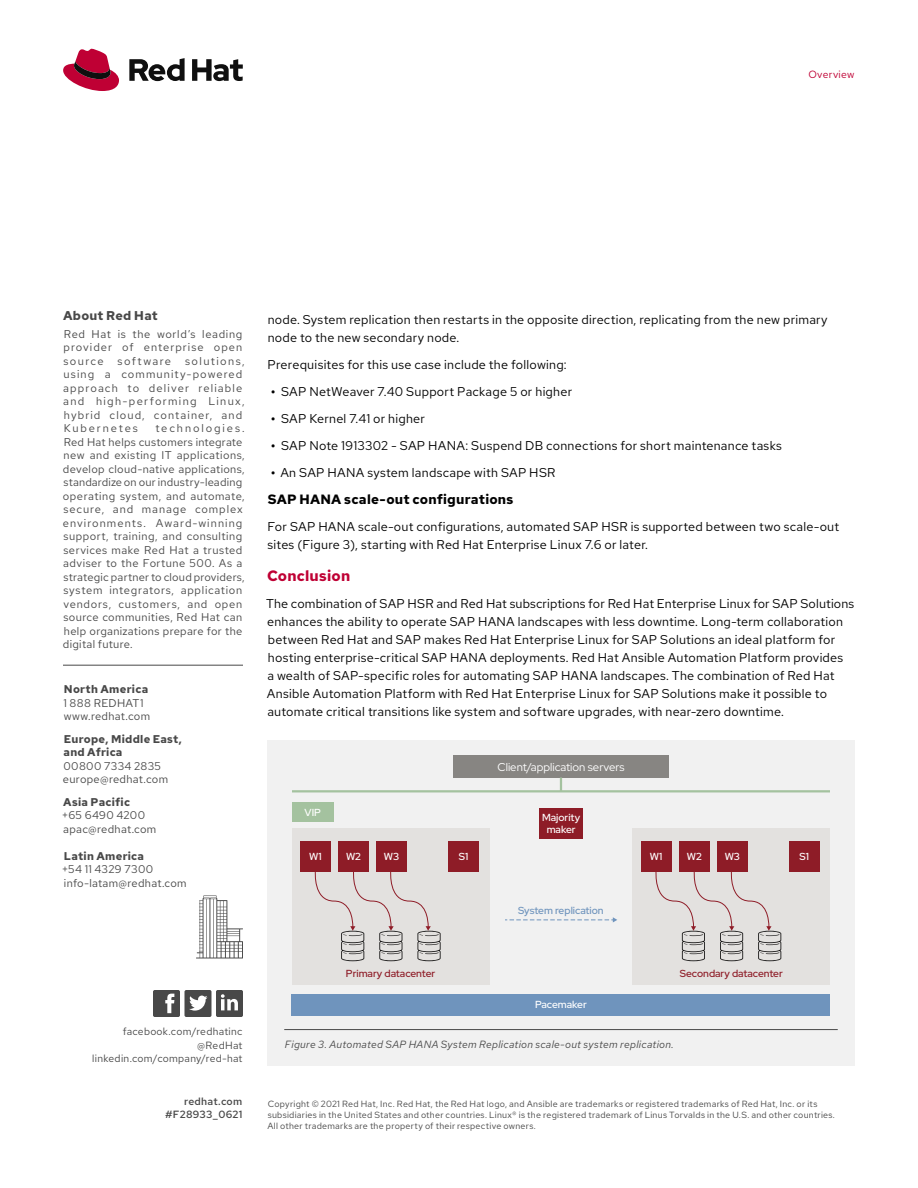
<style>
.page{position:relative;width:918px;height:1188px;background:#fff}
.page>*{position:absolute;margin:0;border:0;box-sizing:border-box;transform-origin:0 0}
.Main_-_Subhead_1{font:700 15px "Red Hat Text";letter-spacing:.015em;color:#bf0034}
.Main_-_Subhead_3{font:700 13.5px "Red Hat Text";letter-spacing:.015em;color:#000}
.Main_-_Body{font:12.75px/18px "Red Hat Text";letter-spacing:.015em;color:#000}
.t1{font:700 12.75px "Red Hat Text";letter-spacing:.02em;color:#484848}
.t2{font:11.4px "Red Hat Display";color:#fff}
.t3{font:11.25px/13.5px "Red Hat Text";letter-spacing:.04em;color:#484848}
.t4{font:11.25px/13.5px "Red Hat Text";letter-spacing:.095em;color:#484848}
.t5{font:700 11.25px/13.5px "Red Hat Text";letter-spacing:.02em;color:#484848}
.t6{font:11.25px/13.5px "Red Hat Text";letter-spacing:.02em;color:#484848}
.Main_-_Image_Caption{font:italic 10.5px "Red Hat Text";letter-spacing:.025em;color:#484848}
.Sidebar_-_Social_Med{font:10.5px/13.5px "Red Hat Text";letter-spacing:.025em;color:#484848;text-align:right}
.Footer_-_URL__Page{font:500 10.5px "Red Hat Text";letter-spacing:.025em;color:#484848}
.Header_-_Running_Hea{font:10.5px "Red Hat Text";letter-spacing:.025em;color:#bf0034}
.t7{font:500 10.2px/12.3px "Red Hat Display";color:#fff;text-align:center}
.t8{font:500 10.2px "Red Hat Display";color:#8e1c27}
.t9{font:500 10.2px "Red Hat Display";color:#6f94bd}
.Footer_-_Boilerplate{font:9px/11.2px "Red Hat Text";letter-spacing:.03em;color:#484848}
.s1{font-weight:700}
</style>
<div class="page">
<hr style="left:63px;top:665px;width:180px;height:1px;background:#484848">
<svg style="left:153px;top:990px;width:90px;height:27px"></svg>
<svg style="left:196px;top:896px;width:47px;height:62px"></svg>
<div style="left:267px;top:740px;width:588px;height:326px;background:#f1f1f1"></div>
<hr style="left:284px;top:1029px;width:554px;height:1px;background:#484848">
<div style="left:292px;top:994px;width:538px;height:22px;background:#6f94bd"></div>
<div style="left:292px;top:802px;width:42px;height:20px;background:#a4c29f"></div>
<div style="left:453px;top:755px;width:216px;height:22px;background:#878582"></div>
<hr style="left:292px;top:790px;width:538px;height:2px;background:#a4c29f">
<svg style="left:560px;top:778px;width:2px;height:12px"></svg>
<div style="left:292px;top:829px;width:197px;height:156px;background:#e3e1df"></div>
<div style="left:300px;top:841px;width:30px;height:30px;background:#8e1c27"></div>
<div style="left:338px;top:841px;width:31px;height:30px;background:#8e1c27"></div>
<div style="left:449px;top:841px;width:30px;height:30px;background:#8e1c27"></div>
<div style="left:377px;top:841px;width:30px;height:30px;background:#8e1c27"></div>
<svg style="left:313px;top:871px;width:128px;height:90px"></svg>
<div style="left:633px;top:829px;width:197px;height:156px;background:#e3e1df"></div>
<div style="left:641px;top:841px;width:30px;height:30px;background:#8e1c27"></div>
<div style="left:679px;top:841px;width:30px;height:30px;background:#8e1c27"></div>
<div style="left:789px;top:841px;width:30px;height:30px;background:#8e1c27"></div>
<div style="left:717px;top:841px;width:30px;height:30px;background:#8e1c27"></div>
<svg style="left:654px;top:871px;width:127px;height:90px"></svg>
<div style="left:539px;top:809px;width:44px;height:30px;background:#8e1c27"></div>
<svg style="left:505px;top:917px;width:112px;height:5px"></svg>
<svg style="left:63px;top:49px;width:56px;height:42px"></svg>
<svg style="left:129px;top:58px;width:114px;height:23px"></svg>
<p class="Header_-_Running_Hea" style="left:809px;top:67px;width:47px">Overview</p>
<p class="t1" style="left:63px;top:307px;width:96px">About Red Hat</p>
<p class="t4" style="left:63px;top:327px;width:183px">Red Hat is the world’s leading provider of enterprise open source software solutions, using a community-powered approach to deliver reliable and high-performing Linux, hybrid cloud, container, and<br>Kubernetes</p>
<p class="t3" style="left:63px;top:421px;width:183px;text-indent:92px">technologies.<br>Red Hat helps customers integrate new and existing IT applications, develop cloud-native applications, standardize on our industry-leading operating system, and automate, secure, and manage complex environments. Award-winning support, training, and consulting services make Red Hat a trusted adviser to the Fortune 500. As a strategic partner to cloud providers, system integrators, application vendors, customers, and open source communities, Red Hat can help organizations prepare for the digital future.</p>
<p class="t5" style="left:64px;top:682px;width:86px">North America</p>
<p class="t3" style="left:64px;top:696px;width:88px">1 888 REDHAT1 www.redhat.com</p>
<p class="t5" style="left:64px;top:732px;width:120px">Europe, Middle East, and Africa</p>
<p class="t3" style="left:63px;top:759px;width:107px">00800 7334 2835 europe@redhat.com</p>
<p class="t5" style="left:63px;top:795px;width:68px">Asia Pacific</p>
<p class="t6" style="left:62px;top:808px;width:96px">+65 6490 4200 apac@redhat.com</p>
<p class="t5" style="left:64px;top:849px;width:82px">Latin America</p>
<p class="t3" style="left:62px;top:862px;width:126px">+54 11 4329 7300 info-latam@redhat.com</p>
<p class="Sidebar_-_Social_Med" style="left:92px;top:1024px;width:152px">facebook.com/redhatinc @RedHat linkedin.com/company/red-hat</p>
<p class="Footer_-_URL__Page" style="left:184px;top:1094px;width:60px">redhat.com</p>
<p class="Footer_-_URL__Page" style="left:165px;top:1108px;width:79px">#F28933_0621</p>
<p class="Main_-_Body" style="left:268px;top:310px;width:562px">node. System replication then restarts in the opposite direction, replicating from the new primary node to the new secondary node.</p>
<p class="Main_-_Body" style="left:268px;top:355px;width:300px">Prerequisites for this use case include the following:</p>
<p class="Main_-_Body" style="left:271px;top:382px;width:303px"><span class="s1">•</span> SAP NetWeaver 7.40 Support Package 5 or higher</p>
<p class="Main_-_Body" style="left:271px;top:409px;width:156px"><span class="s1">•</span> SAP Kernel 7.41 or higher</p>
<p class="Main_-_Body" style="left:271px;top:436px;width:513px"><span class="s1">•</span> SAP Note 1913302 - SAP HANA: Suspend DB connections for short maintenance tasks</p>
<p class="Main_-_Body" style="left:271px;top:463px;width:286px"><span class="s1">•</span> An SAP HANA system landscape with SAP HSR</p>
<p class="Main_-_Subhead_3" style="left:268px;top:490px;width:247px">SAP HANA scale-out configurations</p>
<p class="Main_-_Body" style="left:268px;top:517px;width:573px">For SAP HANA scale-out configurations, automated SAP HSR is supported between two scale-out sites (Figure 3), starting with Red Hat Enterprise Linux 7.6 or later.</p>
<p class="Main_-_Subhead_1" style="left:267px;top:565px;width:85px">Conclusion</p>
<p class="Main_-_Body" style="left:266px;top:594px;width:590px">The combination of SAP HSR and Red Hat subscriptions for Red Hat Enterprise Linux for SAP Solutions enhances the ability to operate SAP HANA landscapes with less downtime. Long-term collaboration between Red Hat and SAP makes Red Hat Enterprise Linux for SAP Solutions an ideal platform for hosting enterprise-critical SAP HANA deployments. Red Hat Ansible Automation Platform provides<br>a wealth of SAP-specific roles for automating SAP HANA landscapes. The combination of Red Hat Ansible Automation Platform with Red Hat Enterprise Linux for SAP Solutions make it possible to automate critical transitions like system and software upgrades, with near-zero downtime.</p>
<p class="t7" style="left:305px;top:806px;width:18px">VIP</p>
<p class="t7" style="left:309px;top:850px;width:14px">W1</p>
<p class="t7" style="left:346px;top:850px;width:16px">W2</p>
<p class="t7" style="left:384px;top:850px;width:17px">W3</p>
<p class="t7" style="left:459px;top:850px;width:11px">S1</p>
<p class="t8" style="left:346px;top:966px;width:91px">Primary datacenter</p>
<p class="t2" style="left:498px;top:760px;width:128px">Client/application servers</p>
<p class="t7" style="left:542px;top:811px;width:40px">Majority maker</p>
<p class="t9" style="left:518px;top:904px;width:87px">System replication</p>
<p class="t7" style="left:535px;top:998px;width:53px">Pacemaker</p>
<p class="t7" style="left:650px;top:850px;width:14px">W1</p>
<p class="t7" style="left:687px;top:850px;width:16px">W2</p>
<p class="t7" style="left:725px;top:850px;width:17px">W3</p>
<p class="t7" style="left:800px;top:850px;width:11px">S1</p>
<p class="t8" style="left:680px;top:966px;width:105px">Secondary datacenter</p>
<p class="Main_-_Image_Caption" style="left:285px;top:1037px;width:390px">Figure 3. Automated SAP HANA System Replication scale-out system replication.</p>
<p class="Footer_-_Boilerplate" style="left:267px;top:1098px;width:569px">Copyright © 2021 Red Hat, Inc. Red Hat, the Red Hat logo, and Ansible are trademarks or registered trademarks of Red Hat, Inc. or its subsidiaries in the United States and other countries. Linux® is the registered trademark of Linus Torvalds in the U.S. and other countries.<br>All other trademarks are the property of their respective owners.</p>
</div>
